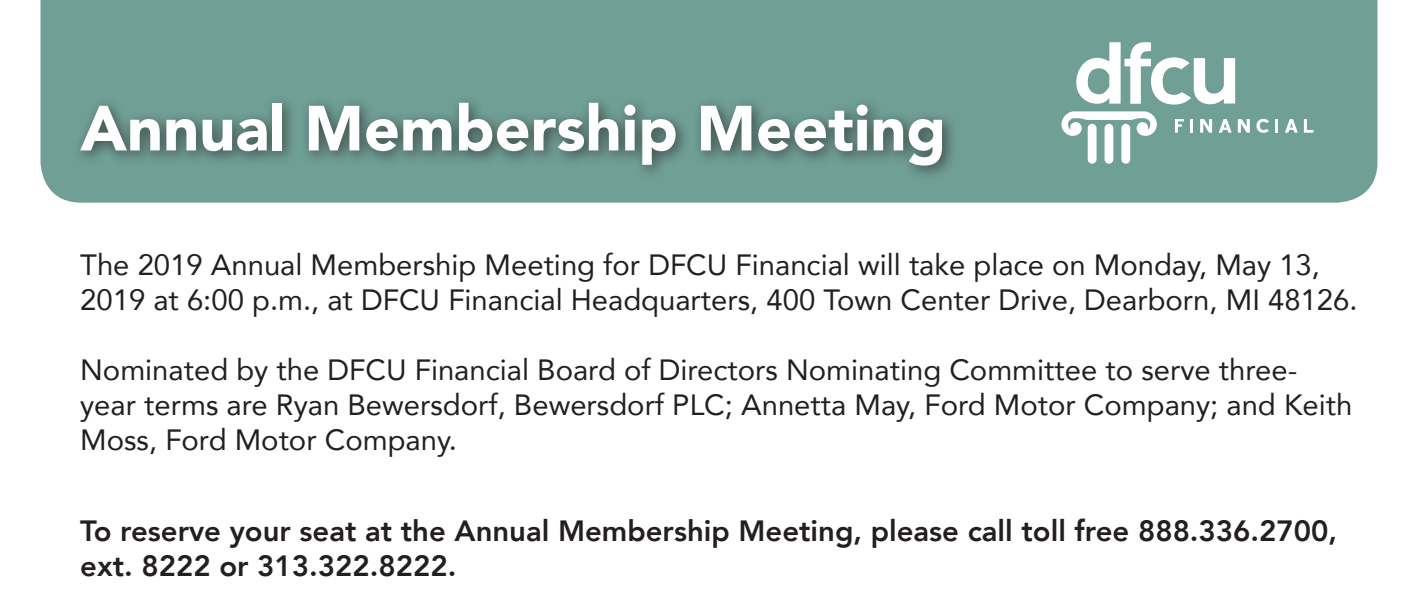
<style>
.page{position:relative;width:1418px;height:608px;background:#fff}
.page>*{position:absolute;margin:0;border:0;box-sizing:border-box;transform-origin:0 0}
.t1{font:900 63px "Avenir";color:#fff}
.t2{font:29.25px/35.1px "Avenir";color:#231f20}
.t3{font:800 29.25px/35.1px "Avenir";color:#231f20}
</style>
<div class="page">
<div style="left:41px;top:0;width:1336px;height:202px;background:#709f95"></div>
<div style="left:73px;top:94px;width:884px;height:87px;background:#231f20;opacity:.65"></div>
<svg style="left:1175px;top:119px;width:9px;height:14px"></svg>
<hr style="left:1190px;top:119px;width:3px;height:14px;background:#fff">
<svg style="left:1200px;top:119px;width:12px;height:14px"></svg>
<svg style="left:1218px;top:119px;width:13px;height:14px"></svg>
<svg style="left:1237px;top:119px;width:12px;height:14px"></svg>
<svg style="left:1256px;top:119px;width:13px;height:14px"></svg>
<hr style="left:1275px;top:119px;width:3px;height:14px;background:#fff">
<svg style="left:1284px;top:119px;width:13px;height:14px"></svg>
<svg style="left:1303px;top:119px;width:10px;height:14px"></svg>
<div style="left:1087px;top:124px;width:9px;height:40px;background:#fff;border-radius:4px"></div>
<div style="left:1104px;top:124px;width:9px;height:40px;background:#fff;border-radius:4px"></div>
<div style="left:1121px;top:124px;width:9px;height:40px;background:#fff;border-radius:4px"></div>
<svg style="left:1076px;top:42px;width:159px;height:62px"></svg>
<svg style="left:1061px;top:111px;width:95px;height:25px"></svg>
<h1 class="t1" style="left:80px;top:74px;width:867px">Annual Membership Meeting</h1>
<p class="t2" style="left:80px;top:246px;width:1278px">The 2019 Annual Membership Meeting for DFCU Financial will take place on Monday, May 13,<br>2019 at 6:00 p.m., at DFCU Financial Headquarters, 400 Town Center Drive, Dearborn, MI 48126.</p>
<p class="t2" style="left:80px;top:351px;width:1273px">Nominated by the DFCU Financial Board of Directors Nominating Committee to serve three&shy;year terms are Ryan Bewersdorf, Bewersdorf PLC; Annetta May, Ford Motor Company; and Keith<br>Moss, Ford Motor Company.</p>
<p class="t3" style="left:80px;top:513px;width:1258px">To reserve your seat at the Annual Membership Meeting, please call toll free 888.336.2700, ext. 8222 or 313.322.8222.</p>
</div>
